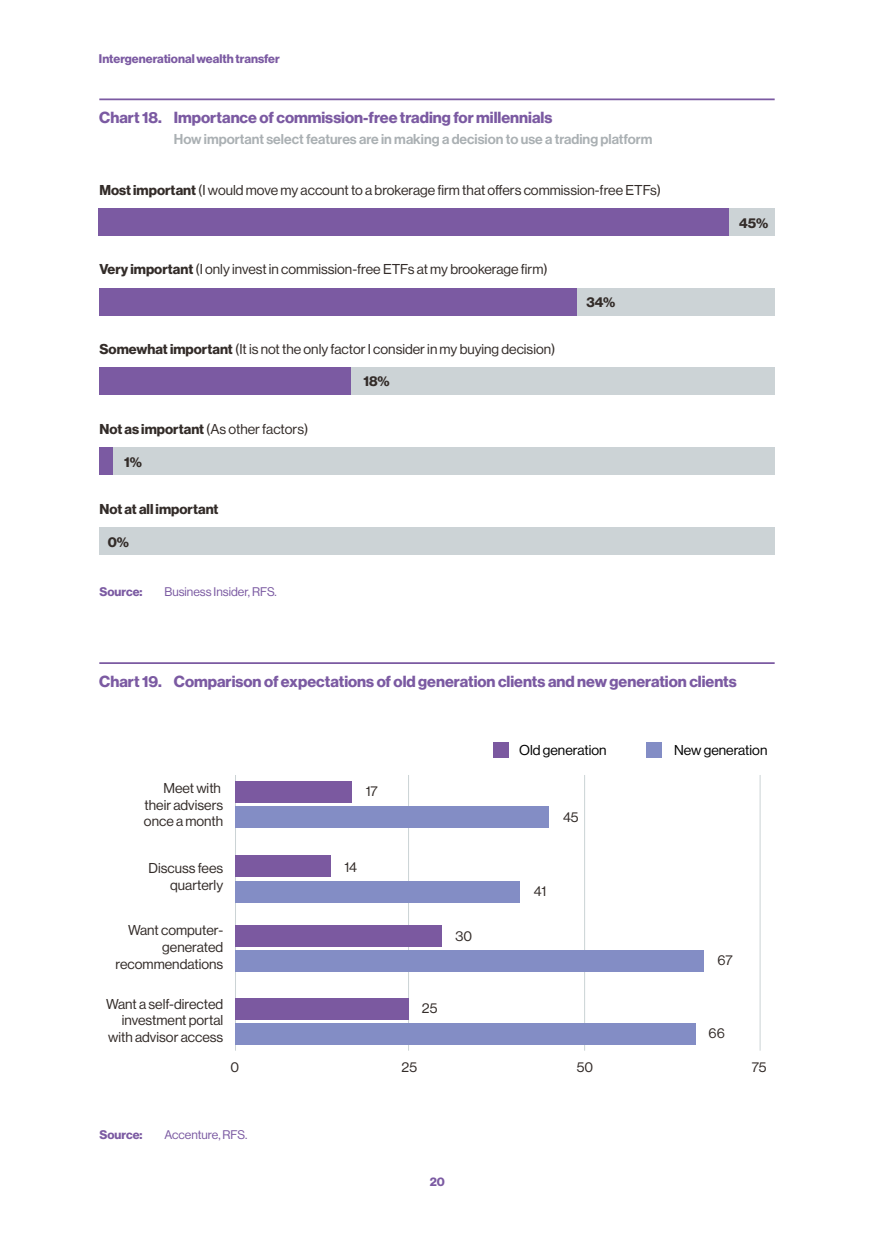
<style>
.page{position:relative;width:874px;height:1241px;background:#fff}
.page>*{position:absolute;margin:0;border:0;box-sizing:border-box;transform-origin:0 0}
.t1{font:15.75px "N Haas Grotesk DS Pro 75 Bd";color:#7b5aa2}
.t2{font:14px/16.8px "N Haas Grotesk DS Pro 55 Rg";color:#332c29;text-align:right}
.t3{font:14px "N Haas Grotesk DS Pro 65 Md";color:#aab0b3}
.t4{font:14px "N Haas Grotesk DS Pro 75 Bd";color:#332c29}
.t5{font:14px "N Haas Grotesk DS Pro 55 Rg";color:#000}
.t6{font:12.25px "N Haas Grotesk DS Pro 75 Bd";color:#7b5aa2}
.t7{font:12.25px "N Haas Grotesk DS Pro 55 Rg";color:#7b5aa2}
.s1{font-family:"N Haas Grotesk DS Pro 75 Bd"}
</style>
<div class="page">
<div style="left:99px;top:447px;width:675px;height:28px;background:#ccd3d6"></div>
<div style="left:99px;top:367px;width:675px;height:27px;background:#ccd3d6"></div>
<div style="left:99px;top:288px;width:675px;height:27px;background:#ccd3d6"></div>
<div style="left:99px;top:208px;width:675px;height:28px;background:#ccd3d6"></div>
<hr style="left:99px;top:98px;width:675px;height:2px;background:#7b5aa2">
<hr style="left:99px;top:662px;width:675px;height:2px;background:#7b5aa2">
<div style="left:99px;top:208px;width:629px;height:28px;background:#7b5aa2"></div>
<div style="left:99px;top:288px;width:476px;height:27px;background:#7b5aa2"></div>
<div style="left:99px;top:367px;width:251px;height:27px;background:#7b5aa2"></div>
<div style="left:99px;top:447px;width:13px;height:28px;background:#7b5aa2"></div>
<div style="left:99px;top:527px;width:675px;height:27px;background:#ccd3d6"></div>
<hr style="left:235px;top:774px;width:1px;height:276px;background:#cbd3d5">
<hr style="left:408px;top:774px;width:1px;height:276px;background:#cbd3d5">
<hr style="left:584px;top:774px;width:1px;height:276px;background:#cbd3d5">
<hr style="left:759px;top:774px;width:1px;height:276px;background:#cbd3d5">
<div style="left:492px;top:742px;width:16px;height:15px;background:#7b59a0"></div>
<div style="left:645px;top:742px;width:16px;height:15px;background:#838dc5"></div>
<div style="left:235px;top:780px;width:117px;height:22px;background:#7b59a0"></div>
<div style="left:235px;top:806px;width:313px;height:22px;background:#838dc5"></div>
<div style="left:235px;top:880px;width:285px;height:22px;background:#838dc5"></div>
<div style="left:235px;top:949px;width:469px;height:22px;background:#838dc5"></div>
<div style="left:235px;top:1022px;width:460px;height:22px;background:#838dc5"></div>
<div style="left:235px;top:855px;width:96px;height:22px;background:#7b59a0"></div>
<div style="left:235px;top:924px;width:207px;height:22px;background:#7b59a0"></div>
<div style="left:236px;top:997px;width:172px;height:22px;background:#7b59a0"></div>
<p class="t6" style="left:99px;top:52px;width:182px">Intergenerational wealth transfer</p>
<p class="t1" style="left:99px;top:109px;width:454px">Chart 18. Importance of commission-free trading for millennials</p>
<p class="t3" style="left:174px;top:131px;width:480px">How important select features are in making a decision to use a trading platform</p>
<p class="t2" style="left:99px;top:182px;width:563px"><span class="s1">Most important</span> (I would move my account to a brokerage firm that offers commission-free ETFs)</p>
<p class="t2" style="left:99px;top:261px;width:449px"><span class="s1">Very important</span> (I only invest in commission-free ETFs at my brookerage firm)</p>
<p class="t2" style="left:99px;top:340px;width:457px"><span class="s1">Somewhat important</span> (It is not the only factor I consider in my buying decision)</p>
<p class="t2" style="left:99px;top:421px;width:210px"><span class="s1">Not as important</span> (As other factors)</p>
<p class="t4" style="left:124px;top:453px;width:19px">1%</p>
<p class="t4" style="left:99px;top:500px;width:120px">Not at all important</p>
<p class="t4" style="left:108px;top:534px;width:23px">0%</p>
<p class="t6" style="left:99px;top:585px;width:45px">Source:</p>
<p class="t7" style="left:164px;top:585px;width:114px">Business Insider, RFS.</p>
<p class="t4" style="left:363px;top:373px;width:28px">18%</p>
<p class="t4" style="left:586px;top:294px;width:30px">34%</p>
<p class="t4" style="left:738px;top:214px;width:31px">45%</p>
<p class="t1" style="left:99px;top:672px;width:638px">Chart 19. Comparison of expectations of old generation clients and new generation clients</p>
<p class="t2" style="left:144px;top:779px;width:81px;text-align:left;text-indent:19px">Meet with their advisers once a month</p>
<p class="t2" style="left:148px;top:859px;width:76px">Discuss fees quarterly</p>
<p class="t2" style="left:115px;top:921px;width:109px">Want computer&shy;generated recommendations</p>
<p class="t2" style="left:106px;top:995px;width:119px">Want a self-directed investment portal with advisor access</p>
<p class="t2" style="left:365px;top:782px;width:14px">17</p>
<p class="t2" style="left:344px;top:858px;width:14px">14</p>
<p class="t2" style="left:421px;top:999px;width:17px">25</p>
<p class="t2" style="left:230px;top:1058px;width:10px">0</p>
<p class="t2" style="left:401px;top:1058px;width:17px">25</p>
<p class="t2" style="left:455px;top:927px;width:18px">30</p>
<p class="t6" style="left:99px;top:1127px;width:45px">Source:</p>
<p class="t7" style="left:164px;top:1127px;width:84px">Accenture, RFS.</p>
<p class="t6" style="left:429px;top:1174px;width:17px">20</p>
<p class="t5" style="left:519px;top:742px;width:89px">Old generation</p>
<p class="t5" style="left:674px;top:742px;width:95px">New generation</p>
<p class="t2" style="left:562px;top:808px;width:17px">45</p>
<p class="t2" style="left:533px;top:882px;width:14px">41</p>
<p class="t2" style="left:717px;top:951px;width:17px">67</p>
<p class="t2" style="left:708px;top:1024px;width:18px">66</p>
<p class="t2" style="left:576px;top:1058px;width:18px">50</p>
<p class="t2" style="left:751px;top:1058px;width:16px">75</p>
</div>
